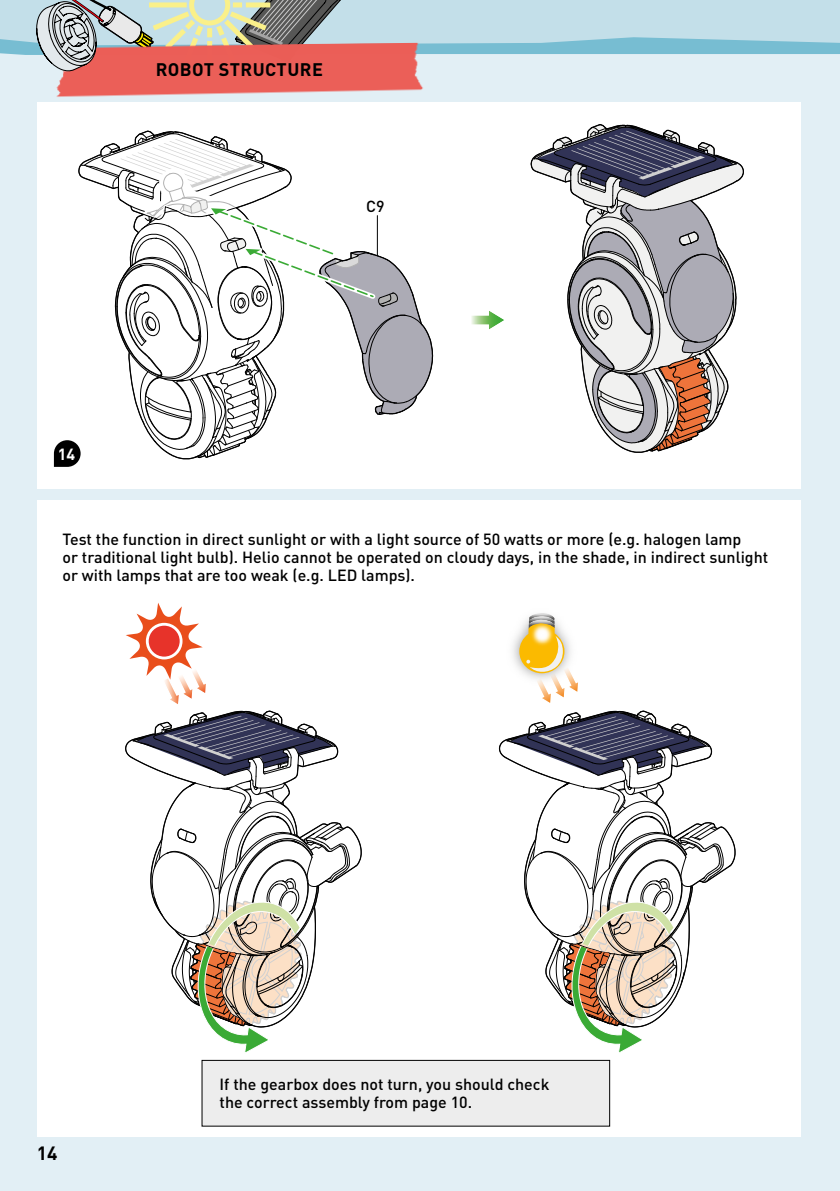
<style>
.page{position:relative;width:840px;height:1191px;background:#fff}
.page>*{position:absolute;margin:0;border:0;box-sizing:border-box;transform-origin:0 0}
.t1{font:700 19px "DINOT";color:#000}
.t2{font:700 18px "DINOT";letter-spacing:.025em;color:#000}
.t3{font:500 17px "DINOT";color:#000}
.t4{font:500 16px/18px "DINOT";color:#000}
.t5{font:700 16px "DINOT";color:#fff}
.t6{font:500 15.8px "DINOT";color:#000}
</style>
<div class="page">
<div style="left:0;top:0;width:839px;height:1191px;background:#e2eff5"></div>
<div style="left:37px;top:500px;width:762px;height:636px;background:#fff"></div>
<div style="left:37px;top:102px;width:762px;height:386px;background:#fff"></div>
<svg style="left:499px;top:711px;width:235px;height:342px"></svg>
<img style="left:499px;top:711px;width:137px;height:34px">
<img style="left:499px;top:633px;width:123px;height:81px">
<svg style="left:519px;top:613px;width:60px;height:92px"></svg>
<svg style="left:125px;top:603px;width:236px;height:449px"></svg>
<div style="left:147px;top:624px;width:34px;height:34px;background:#e7332a;border-radius:50%"></div>
<div style="left:146px;top:623px;width:36px;height:36px;border:3px solid #fff;border-radius:50%"></div>
<div style="left:202px;top:1060px;width:407px;height:66px;background:#ededed"></div>
<div style="left:201px;top:1059px;width:408px;height:67px;border:1px solid #000"></div>
<svg style="left:530px;top:124px;width:214px;height:329px"></svg>
<svg style="left:471px;top:311px;width:33px;height:18px"></svg>
<img style="left:56px;top:74px;width:367px;height:23px">
<svg style="left:0;top:0;width:839px;height:74px"></svg>
<svg style="left:54px;top:131px;width:379px;height:336px"></svg>
<p class="t2" style="left:156px;top:63px;width:169px">ROBOT STRUCTURE</p>
<p class="t6" style="left:366px;top:200px;width:20px">C9</p>
<p class="t5" style="left:58px;top:448px;width:19px">14</p>
<p class="t4" style="left:62px;top:531px;width:707px">Test the function in direct sunlight or with a light source of 50 watts or more (e.g. halogen lamp<br>or traditional light bulb). Helio cannot be operated on cloudy days, in the shade, in indirect sunlight or with lamps that are too weak (e.g. LED lamps).</p>
<p class="t3" style="left:63px;top:557px;width:53px">1. SUN</p>
<p class="t3" style="left:450px;top:557px;width:237px">2. 50W or above halogen lamps</p>
<p class="t1" style="left:37px;top:1146px;width:22px">14</p>
<p class="t4" style="left:219px;top:1076px;width:331px">If the gearbox does not turn, you should check the correct assembly from page 10.</p>
</div>
